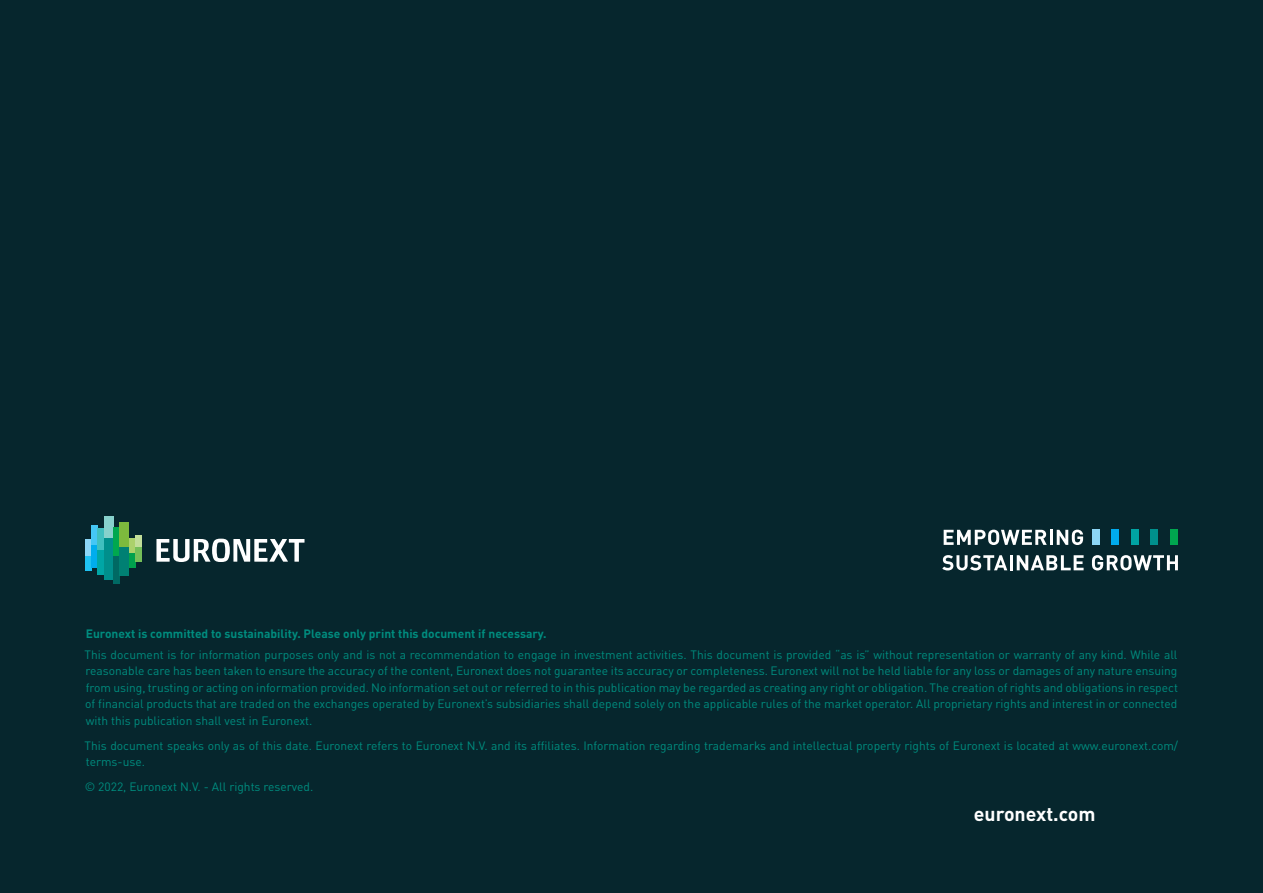
<style>
.page{position:relative;width:1263px;height:893px;background:#06262d}
.page>*{position:absolute;margin:0;border:0;box-sizing:border-box;transform-origin:0 0}
.t1{font:700 19.5px "DIN Pro";color:#fff}
.t2{font:12px/16.5px "DIN Pro";color:#008d7f;text-align:justify}
.t3{font:700 12px "DIN Pro";color:#008d7f}
</style>
<div class="page">
<svg style="left:156px;top:539px;width:148px;height:23px"></svg>
<div style="left:85px;top:539px;width:6px;height:18px;background:#8cd6f7"></div>
<div style="left:85px;top:557px;width:6px;height:14px;background:#1fc2f2"></div>
<div style="left:91px;top:526px;width:7px;height:19px;background:#45c7f5"></div>
<div style="left:91px;top:545px;width:7px;height:23px;background:#00aded"></div>
<div style="left:98px;top:529px;width:6px;height:21px;background:#40bfbf"></div>
<div style="left:98px;top:550px;width:6px;height:25px;background:#00a6a6"></div>
<div style="left:104px;top:516px;width:9px;height:23px;background:#87d1cc"></div>
<div style="left:104px;top:539px;width:9px;height:41px;background:#008f8c"></div>
<div style="left:113px;top:527px;width:7px;height:30px;background:#00a84f"></div>
<div style="left:113px;top:557px;width:7px;height:27px;background:#006963"></div>
<div style="left:120px;top:522px;width:9px;height:25px;background:#7dba3d"></div>
<div style="left:120px;top:547px;width:9px;height:29px;background:#008073"></div>
<div style="left:129px;top:539px;width:6px;height:14px;background:#abd16b"></div>
<div style="left:129px;top:553px;width:6px;height:15px;background:#00a14d"></div>
<div style="left:135px;top:535px;width:7px;height:12px;background:#c2de99"></div>
<div style="left:135px;top:547px;width:7px;height:15px;background:#75bf59"></div>
<svg style="left:944px;top:530px;width:103px;height:15px"></svg>
<hr style="left:1050px;top:530px;width:3px;height:15px;background:#fff">
<svg style="left:1057px;top:530px;width:26px;height:15px"></svg>
<svg style="left:942px;top:555px;width:65px;height:15px"></svg>
<hr style="left:1010px;top:555px;width:3px;height:15px;background:#fff">
<svg style="left:1017px;top:555px;width:66px;height:15px"></svg>
<svg style="left:1092px;top:555px;width:86px;height:15px"></svg>
<div style="left:1092px;top:530px;width:8px;height:15px;background:#8cd6f5"></div>
<div style="left:1111px;top:530px;width:8px;height:15px;background:#00abed"></div>
<div style="left:1131px;top:530px;width:8px;height:15px;background:#00a3a3"></div>
<div style="left:1150px;top:530px;width:8px;height:15px;background:#008f8c"></div>
<div style="left:1170px;top:530px;width:8px;height:15px;background:#00a64f"></div>
<p class="t3" style="left:86px;top:624px;width:462px">Euronext is committed to sustainability. Please only print this document if necessary.</p>
<p class="t2" style="left:85px;top:645px;width:1095px">This document is for information purposes only and is not a recommendation to engage in investment activities. This document is provided “as is” without representation or warranty of any kind. While all reasonable care has been taken to ensure the accuracy of the content, Euronext does not guarantee its accuracy or completeness. Euronext will not be held liable for any loss or damages of any nature ensuing from using, trusting or acting on information provided. No information set out or referred to in this publication may be regarded as creating any right or obligation. The creation of rights and obligations in respect of financial products that are traded on the exchanges operated by Euronext’s subsidiaries shall depend solely on the applicable rules of the market operator. All proprietary rights and interest in or connected with this publication shall vest in Euronext.</p>
<p class="t2" style="left:85px;top:736px;width:1095px">This document speaks only as of this date. Euronext refers to Euronext N.V. and its affiliates. Information regarding trademarks and intellectual property rights of Euronext is located at www.euronext.com/ terms-use.</p>
<p class="t2" style="left:85px;top:777px;width:230px">© 2022, Euronext N.V. - All rights reserved.</p>
<h1 class="t1" style="left:974px;top:797px;width:123px">euronext.com</h1>
</div>
